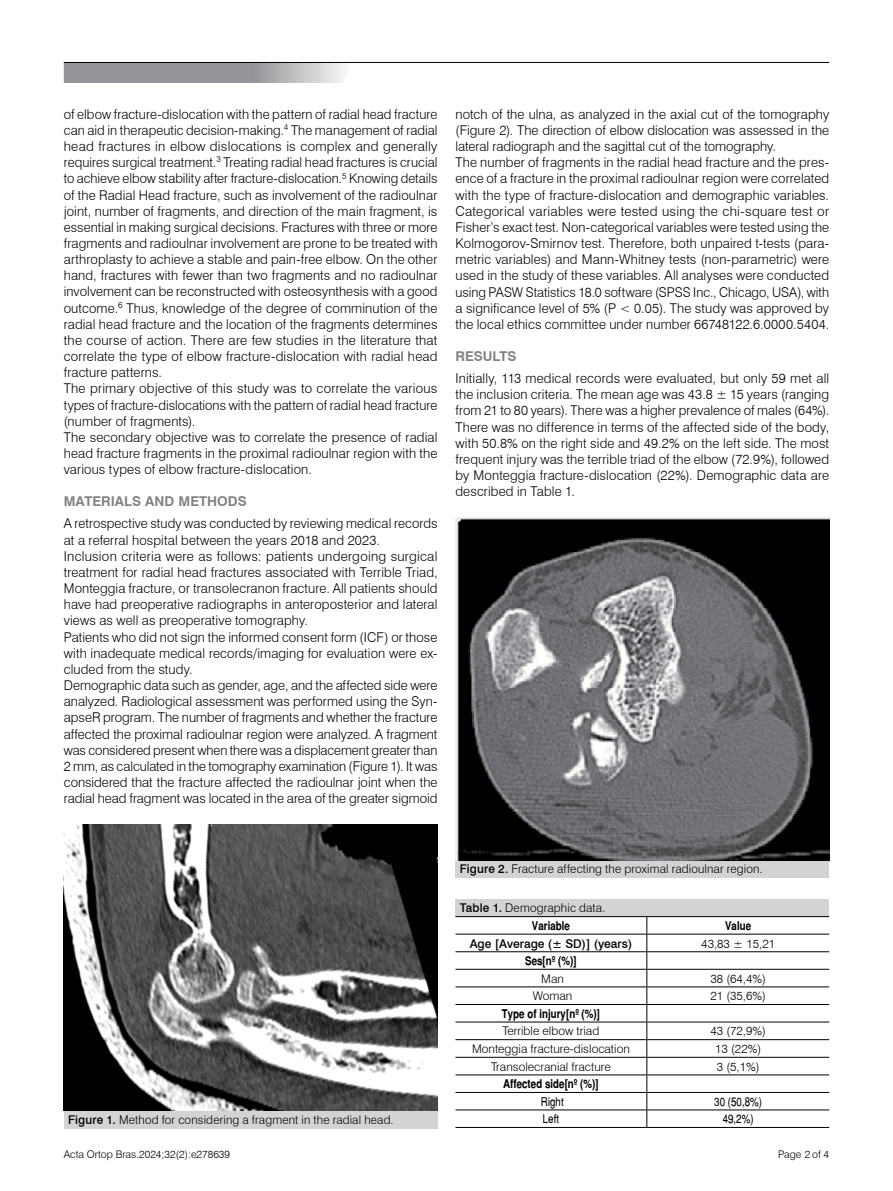
<style>
.page{position:relative;width:893px;height:1191px;background:#fff}
.page>*{position:absolute;margin:0;border:0;box-sizing:border-box;transform-origin:0 0}
.t1{font:300 13.5px/16.2px "Swiss 721 BT";letter-spacing:.005em;color:#000}
.t2{font:700 13.5px "Swiss 721 BT";color:#808285}
.t3{font:300 12px "Swiss 721 BT";letter-spacing:.005em;color:#000}
.t4{font:700 12px "Helvetica Narrow";color:#000}
.t5{font:500 12px "Swiss 721 BT";color:#000}
.t6{font:12px "Helvetica Narrow";color:#000}
.t7{font:300 10.5px "Swiss 721 BT";color:#000}
.s1{font-weight:500}
</style>
<div class="page">
<svg style="left:64px;top:63px;width:281px;height:20px;background:#a2a4a7"></svg>
<hr style="left:64px;top:62px;width:765px;height:1px;background:#000">
<div style="left:64px;top:1110px;width:373px;height:18px;background:#d1d3d4"></div>
<div style="left:455px;top:860px;width:374px;height:17px;background:#d1d3d4"></div>
<div style="left:455px;top:899px;width:374px;height:17px;background:#d1d3d4"></div>
<hr style="left:455px;top:916px;width:192px;height:1px;background:#000">
<hr style="left:647px;top:916px;width:182px;height:1px;background:#000">
<hr style="left:455px;top:933px;width:192px;height:1px;background:#000">
<hr style="left:647px;top:933px;width:182px;height:1px;background:#000">
<hr style="left:455px;top:951px;width:192px;height:1px;background:#000">
<hr style="left:647px;top:951px;width:182px;height:1px;background:#000">
<hr style="left:455px;top:969px;width:192px;height:1px;background:#000">
<hr style="left:647px;top:969px;width:182px;height:1px;background:#000">
<hr style="left:455px;top:986px;width:192px;height:1px;background:#000">
<hr style="left:647px;top:986px;width:182px;height:1px;background:#000">
<hr style="left:455px;top:1004px;width:192px;height:1px;background:#000">
<hr style="left:647px;top:1004px;width:182px;height:1px;background:#000">
<hr style="left:455px;top:1021px;width:192px;height:1px;background:#000">
<hr style="left:647px;top:1021px;width:182px;height:1px;background:#000">
<hr style="left:455px;top:1039px;width:192px;height:1px;background:#000">
<hr style="left:647px;top:1039px;width:182px;height:1px;background:#000">
<hr style="left:455px;top:1057px;width:192px;height:1px;background:#000">
<hr style="left:647px;top:1057px;width:182px;height:1px;background:#000">
<hr style="left:455px;top:1074px;width:192px;height:1px;background:#000">
<hr style="left:647px;top:1074px;width:182px;height:1px;background:#000">
<hr style="left:455px;top:1092px;width:192px;height:1px;background:#000">
<hr style="left:647px;top:1092px;width:182px;height:1px;background:#000">
<hr style="left:455px;top:1109px;width:192px;height:1px;background:#000">
<hr style="left:647px;top:1109px;width:182px;height:1px;background:#000">
<svg style="left:646px;top:917px;width:1px;height:210px"></svg>
<hr style="left:455px;top:1127px;width:192px;height:1px;background:#000">
<hr style="left:647px;top:1127px;width:182px;height:1px;background:#000">
<img style="left:64px;top:824px;width:373px;height:286px">
<img style="left:455px;top:517px;width:374px;height:343px">
<p class="t1" style="left:64px;top:106px;width:375px">of elbow fracture-dislocation with the pattern of radial head fracture can aid in therapeutic decision-making.<sup>4</sup> The management of radial head fractures in elbow dislocations is complex and generally requires surgical treatment.<sup>3</sup> Treating radial head fractures is crucial to achieve elbow stability after fracture-dislocation.<sup>5</sup> Knowing details of the Radial Head fracture, such as involvement of the radioulnar joint, number of fragments, and direction of the main fragment, is essential in making surgical decisions. Fractures with three or more fragments and radioulnar involvement are prone to be treated with arthroplasty to achieve a stable and pain-free elbow. On the other hand, fractures with fewer than two fragments and no radioulnar involvement can be reconstructed with osteosynthesis with a good outcome.<sup>6</sup> Thus, knowledge of the degree of comminution of the radial head fracture and the location of the fragments determines the course of action. There are few studies in the literature that correlate the type of elbow fracture-dislocation with radial head fracture patterns.<br>The primary objective of this study was to correlate the various types of fracture-dislocations with the pattern of radial head fracture (number of fragments).<br>The secondary objective was to correlate the presence of radial head fracture fragments in the proximal radioulnar region with the various types of elbow fracture-dislocation.</p>
<p class="t2" style="left:64px;top:493px;width:184px">MATERIALS AND METHODS</p>
<p class="t1" style="left:64px;top:515px;width:375px">A retrospective study was conducted by reviewing medical records at a referral hospital between the years 2018 and 2023.<br>Inclusion criteria were as follows: patients undergoing surgical treatment for radial head fractures associated with Terrible Triad, Monteggia fracture, or transolecranon fracture. All patients should have had preoperative radiographs in anteroposterior and lateral views as well as preoperative tomography.<br>Patients who did not sign the informed consent form (ICF) or those with inadequate medical records/imaging for evaluation were ex&shy;cluded from the study.<br>Demographic data such as gender, age, and the affected side were analyzed. Radiological assessment was performed using the Syn&shy;apseR program. The number of fragments and whether the fracture affected the proximal radioulnar region were analyzed. A fragment was considered present when there was a displacement greater than 2 mm, as calculated in the tomography examination (Figure 1). It was considered that the fracture affected the radioulnar joint when the radial head fragment was located in the area of the greater sigmoid</p>
<p class="t1" style="left:455px;top:106px;width:375px">notch of the ulna, as analyzed in the axial cut of the tomography (Figure 2). The direction of elbow dislocation was assessed in the lateral radiograph and the sagittal cut of the tomography.<br>The number of fragments in the radial head fracture and the pres&shy;ence of a fracture in the proximal radioulnar region were correlated with the type of fracture-dislocation and demographic variables.<br>Categorical variables were tested using the chi-square test or Fisher’s exact test. Non-categorical variables were tested using the Kolmogorov-Smirnov test. Therefore, both unpaired t-tests (para&shy;metric variables) and Mann-Whitney tests (non-parametric) were used in the study of these variables. All analyses were conducted using PASW Statistics 18.0 software (SPSS Inc., Chicago, USA), with a significance level of 5% (P &lt; 0.05). The study was approved by the local ethics committee under number 66748122.6.0000.5404.</p>
<p class="t2" style="left:455px;top:347px;width:62px">RESULTS</p>
<p class="t1" style="left:455px;top:370px;width:375px;text-align:justify">Initially, 113 medical records were evaluated, but only 59 met all the inclusion criteria. The mean age was 43.8 ± 15 years (ranging from 21 to 80 years). There was a higher prevalence of males (64%).<br>There was no difference in terms of the affected side of the body, with 50.8% on the right side and 49.2% on the left side. The most frequent injury was the terrible triad of the elbow (72.9%), followed by Monteggia fracture-dislocation (22%). Demographic data are described in Table 1.</p>
<p class="t3" style="left:68px;top:1112px;width:327px"><span class="s1">Figure 1.</span> Method for considering a fragment in the radial head.</p>
<p class="t3" style="left:460px;top:862px;width:304px"><span class="s1">Figure 2.</span> Fracture affecting the proximal radioulnar region.</p>
<p class="t3" style="left:460px;top:900px;width:147px"><span class="s1">Table 1.</span> Demographic data.</p>
<p class="t4" style="left:532px;top:918px;width:40px">Variable</p>
<p class="t4" style="left:725px;top:918px;width:28px">Value</p>
<p class="t5" style="left:470px;top:936px;width:164px">Age [Average (± SD)] (years)</p>
<p class="t3" style="left:701px;top:936px;width:75px">43,83 ± 15,21</p>
<p class="t4" style="left:525px;top:953px;width:53px">Ses[nº (%)]</p>
<p class="t3" style="left:541px;top:971px;width:24px">Man</p>
<p class="t3" style="left:710px;top:971px;width:57px">38 (64,4%)</p>
<p class="t3" style="left:533px;top:988px;width:41px">Woman</p>
<p class="t3" style="left:710px;top:988px;width:57px">21 (35,6%)</p>
<p class="t4" style="left:502px;top:1006px;width:100px">Type of injury[nº (%)]</p>
<p class="t3" style="left:503px;top:1023px;width:98px">Terrible elbow triad</p>
<p class="t3" style="left:710px;top:1023px;width:57px">43 (72,9%)</p>
<p class="t3" style="left:472px;top:1041px;width:159px">Monteggia fracture-dislocation</p>
<p class="t3" style="left:715px;top:1041px;width:48px">13 (22%)</p>
<p class="t3" style="left:491px;top:1059px;width:121px">Transolecranial fracture</p>
<p class="t3" style="left:717px;top:1059px;width:44px">3 (5,1%)</p>
<p class="t4" style="left:503px;top:1077px;width:97px">Affected side[nº (%)]</p>
<p class="t6" style="left:541px;top:1094px;width:24px">Right</p>
<p class="t6" style="left:714px;top:1094px;width:49px">30 (50,8%)</p>
<p class="t6" style="left:543px;top:1111px;width:18px">Left</p>
<p class="t6" style="left:723px;top:1111px;width:33px">49,2%)</p>
<p class="t7" style="left:64px;top:1147px;width:168px">Acta Ortop Bras.2024;32(2):e278639</p>
<p class="t7" style="left:778px;top:1147px;width:53px">Page 2 of 4</p>
</div>
